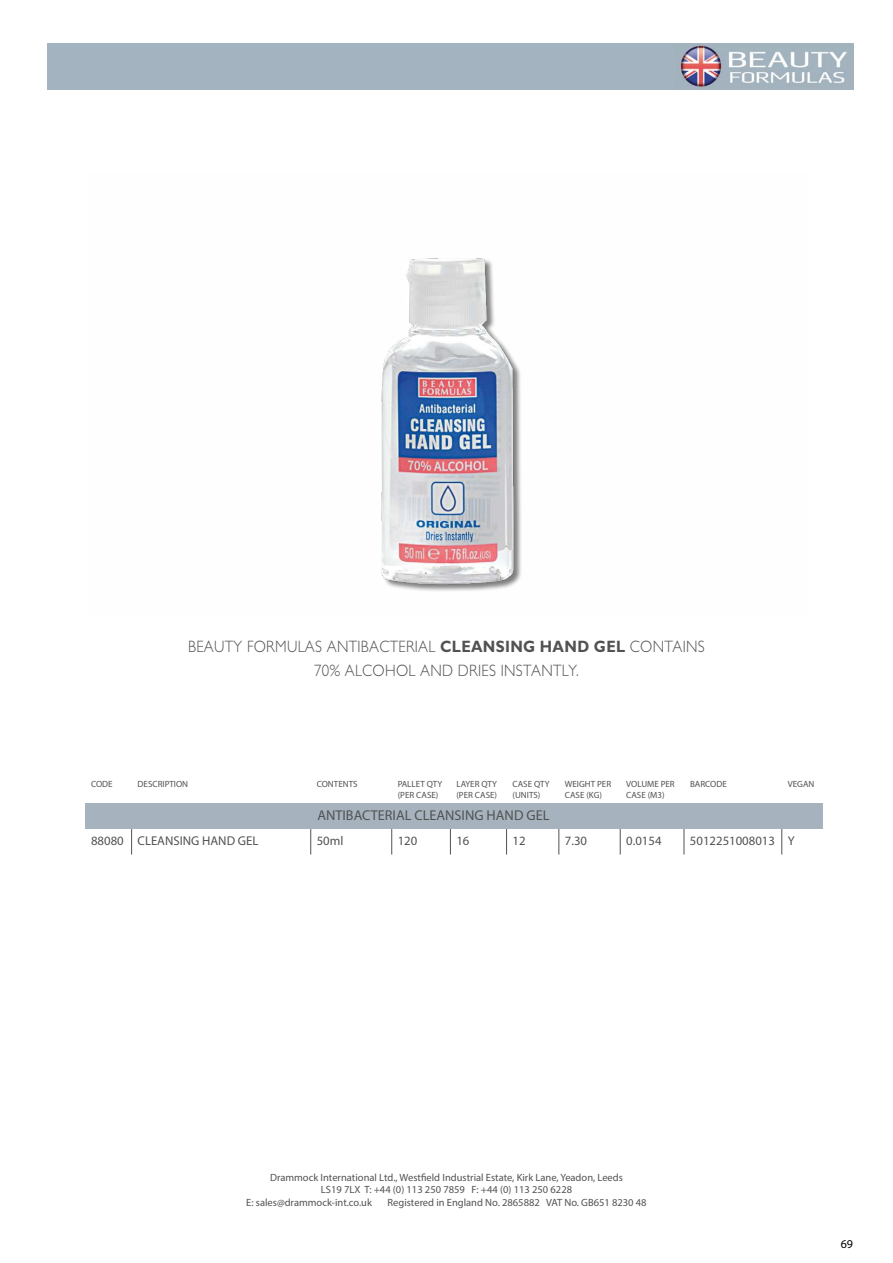
<style>
.page{position:relative;width:893px;height:1263px;background:#fff}
.page>*{position:absolute;margin:0;border:0;box-sizing:border-box;transform-origin:0 0}
.t1{font:300 16.5px/24px "M Gill Sans";letter-spacing:.02em;color:#525252;text-align:center;scale:.9 1}
.t2{font:14.25px "Myriad Pro";color:#525252}
.t3{font:12.75px "Myriad Pro";color:#525252}
.t4{font:12px "Myriad Pro";color:#000}
.t5{font:10.5px "Myriad Pro";color:#525252}
.t6{font:9px/10.8px "Myriad Pro";color:#525252}
.s1{font-family:"Gill Sans";font-weight:700}
</style>
<div class="page">
<div style="left:48px;top:43px;width:806px;height:47px;background:#a3b3bf"></div>
<img style="left:381px;top:258px;width:140px;height:333px">
<img style="left:680px;top:45px;width:167px;height:42px">
<div style="left:85px;top:803px;width:697px;height:26px;background:#a6b3be"></div>
<div style="left:782px;top:803px;width:41px;height:26px;background:#a6b3be"></div>
<svg style="left:131px;top:829px;width:652px;height:25px"></svg>
<h1 class="t1" style="left:188px;top:635px;width:576px">BEAUTY FORMULAS ANTIBACTERIAL <span class="s1">CLEANSING HAND GEL</span> CONTAINS<br>70% ALCOHOL AND DRIES INSTANTLY.</h1>
<p class="t6" style="left:91px;top:778px;width:23px">CODE</p>
<p class="t6" style="left:138px;top:778px;width:52px">DESCRIPTION</p>
<p class="t6" style="left:317px;top:778px;width:42px">CONTENTS</p>
<p class="t6" style="left:398px;top:778px;width:46px">PALLET QTY (PER CASE)</p>
<p class="t6" style="left:456px;top:778px;width:42px">LAYER QTY (PER CASE)</p>
<p class="t6" style="left:513px;top:778px;width:39px">CASE QTY (UNITS)</p>
<p class="t6" style="left:565px;top:778px;width:48px">WEIGHT PER<br>CASE (KG)</p>
<p class="t6" style="left:626px;top:778px;width:50px">VOLUME PER<br>CASE (M3)</p>
<p class="t6" style="left:690px;top:778px;width:38px">BARCODE</p>
<p class="t6" style="left:788px;top:778px;width:28px">VEGAN</p>
<h2 class="t2" style="left:317px;top:807px;width:234px">ANTIBACTERIAL CLEANSING HAND GEL</h2>
<p class="t3" style="left:91px;top:832px;width:169px">88080 CLEANSING HAND GEL</p>
<p class="t3" style="left:317px;top:832px;width:28px">50ml</p>
<p class="t3" style="left:398px;top:832px;width:21px">120</p>
<p class="t3" style="left:456px;top:832px;width:15px">16</p>
<p class="t3" style="left:513px;top:832px;width:15px">12</p>
<p class="t3" style="left:565px;top:832px;width:24px">7.30</p>
<p class="t3" style="left:626px;top:832px;width:37px">0.0154</p>
<p class="t3" style="left:690px;top:832px;width:106px">5012251008013 Y</p>
<p class="t5" style="left:270px;top:1171px;width:354px">Drammock International Ltd., Westfield Industrial Estate, Kirk Lane, Yeadon, Leeds</p>
<p class="t5" style="left:321px;top:1183px;width:253px">LS19 7LX T: +44 (0) 113 250 7859 F: +44 (0) 113 250 6228</p>
<p class="t5" style="left:246px;top:1196px;width:127px">E: sales@drammock-int.co.uk</p>
<p class="t5" style="left:388px;top:1196px;width:261px">Registered in England No. 2865882 VAT No. GB651 8230 48</p>
<p class="t4" style="left:841px;top:1236px;width:14px">69</p>
</div>
